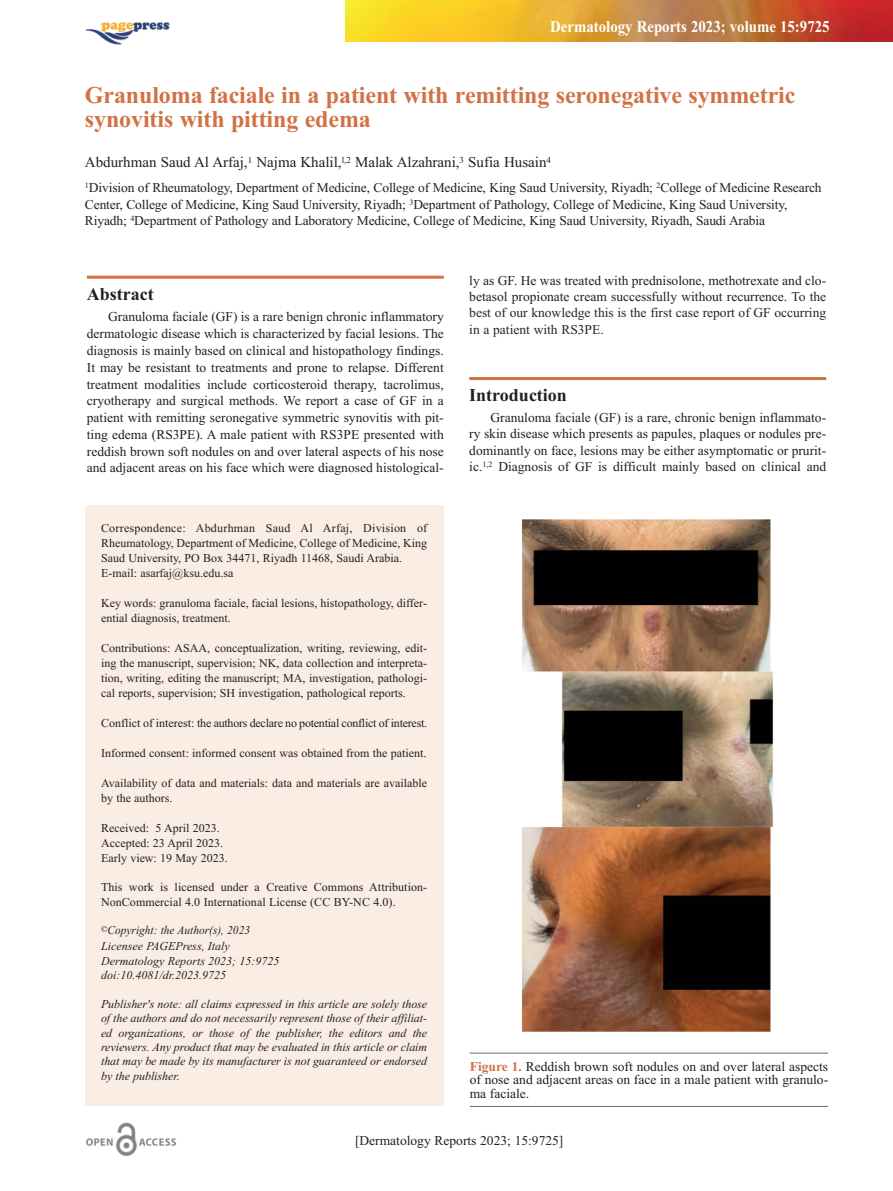
<style>
.page{position:relative;width:893px;height:1191px;background:#fff}
.page>*{position:absolute;margin:0;border:0;box-sizing:border-box;transform-origin:0 0}
.t1{font:700 24px/24px "Times New Roman";letter-spacing:-.005em;color:#d17144}
.t2{font:700 18px "Times New Roman";color:#231f20}
.t3{font:700 16.5px "Times New Roman";color:#fff;scale:.9 1}
.t4{font:15px "Times New Roman";color:#231f20}
.t5{font:13.5px/16.8px "Times New Roman";letter-spacing:-.01em;color:#231f20;text-align:justify}
.t6{font:12px/15px "Times New Roman";color:#231f20}
.t7{font:italic 12px/14.4px "Times New Roman";color:#231f20}
.t8{font:12px "Times New Roman";letter-spacing:-.02em;color:#231f20}
.t9{font:italic 12px/15.9px "Times New Roman";color:#231f20;scale:.95 1}
.s1{color:#2c2424}
.s2{font-weight:700;color:#d17144}
</style>
<div class="page">
<img style="left:86px;top:1123px;width:91px;height:33px">
<img style="left:86px;top:22px;width:84px;height:23px">
<hr style="left:87px;top:276px;width:357px;height:3px;background:#d17144">
<hr style="left:469px;top:377px;width:357px;height:3px;background:#d17144">
<div style="left:85px;top:505px;width:358px;height:601px;background:#faede4"></div>
<img style="left:345px;top:0;width:548px;height:42px">
<hr style="left:470px;top:1052px;width:358px;height:1px;background:#6c6d70">
<hr style="left:470px;top:1106px;width:358px;height:1px;background:#6c6d70">
<img style="left:522px;top:519px;width:251px;height:513px">
<p class="t3" style="left:550px;top:16px;width:312px">Dermatology Reports 2023; volume 15:9725</p>
<p class="t3" style="left:580px;top:16px;width:279px">Dermatology Reports 2023; volume 15:</p>
<h1 class="t1" style="left:85px;top:83px;width:712px">Granuloma faciale in a patient with remitting seronegative symmetric synovitis with pitting edema</h1>
<p class="t4" style="left:85px;top:153px;width:468px">Abdurhman Saud Al Arfaj,<sup>1</sup> Najma Khalil,<sup>l,2</sup> Malak Alzahrani,<sup>3</sup> Sufia Husain<sup>4</sup></p>
<p class="t5" style="left:85px;top:180px;width:738px;line-height:16.2px;text-align:left"><sup>1</sup>Division of Rheumatology, Department of Medicine, College of Medicine, King Saud University, Riyadh; <sup>2</sup>College of Medicine Research<br>Center, College of Medicine, King Saud University, Riyadh; <sup>3</sup>Department of Pathology, College of Medicine, King Saud University,<br>Riyadh; <sup>4</sup>Department of Pathology and Laboratory Medicine, College of Medicine, King Saud University, Riyadh, Saudi Arabia</p>
<h2 class="t2" style="left:87px;top:283px;width:68px">Abstract</h2>
<p class="t5" style="left:87px;top:308px;width:358px;text-indent:21px">Granuloma faciale (GF) is a rare benign chronic inflammatory dermatologic disease which is characterized by facial lesions. The diagnosis is mainly based on clinical and histopathology findings.<br>It may be resistant to treatments and prone to relapse. Different treatment modalities include corticosteroid therapy, tacrolimus, cryotherapy and surgical methods. We report a case of GF in a patient with remitting seronegative symmetric synovitis with pit&shy;ting edema (RS3PE). A male patient with RS3PE presented with reddish brown soft nodules on and over lateral aspects of his nose and adjacent areas on his face which were diagnosed histological-</p>
<p class="t5" style="left:469px;top:272px;width:358px;line-height:16.2px">ly as GF. He was treated with prednisolone, methotrexate and clo&shy;betasol propionate cream successfully without recurrence. <span class="s1">To the best of our knowledge this is the first case report of GF occurring in a patient with RS3PE.</span></p>
<h2 class="t2" style="left:469px;top:384px;width:99px">Introduction</h2>
<p class="t5" style="left:469px;top:409px;width:358px;line-height:16.2px;text-indent:21px">Granuloma faciale (GF) is a rare, chronic benign inflammato&shy;ry skin disease which presents as papules, plaques or nodules pre&shy;dominantly on face, lesions may be either asymptomatic or prurit&shy;ic.<sup>1,2</sup> Diagnosis of GF is difficult mainly based on clinical and</p>
<p class="t6" style="left:101px;top:520px;width:328px">Correspondence: Abdurhman Saud Al Arfaj, Division of Rheumatology, Department of Medicine, College of Medicine, King Saud University, PO Box 34471, Riyadh 11468, Saudi Arabia.<br>E-mail: asarfaj@ksu.edu.sa</p>
<p class="t6" style="left:101px;top:595px;width:327px">Key words: granuloma faciale, facial lesions, histopathology, differ&shy;ential diagnosis, treatment.</p>
<p class="t6" style="left:101px;top:640px;width:328px;text-align:justify">Contributions: ASAA, conceptualization, writing, reviewing, edit&shy;ing the manuscript, supervision; NK, data collection and interpreta&shy;tion, writing, editing the manuscript; MA, investigation, pathologi&shy;cal reports, supervision; SH investigation, pathological reports.</p>
<p class="t8" style="left:101px;top:715px;width:328px">Conflict of interest: the authors declare no potential conflict of interest.</p>
<p class="t6" style="left:101px;top:745px;width:327px">Informed consent: informed consent was obtained from the patient.</p>
<p class="t6" style="left:101px;top:775px;width:328px">Availability of data and materials: data and materials are available by the authors.</p>
<p class="t6" style="left:101px;top:820px;width:128px">Received: 5 April 2023.<br>Accepted: 23 April 2023.<br>Early view: 19 May 2023.</p>
<p class="t6" style="left:101px;top:879px;width:328px;line-height:14.4px">This work is licensed under a Creative Commons Attribution-<br>NonCommercial 4.0 International License (CC BY-NC 4.0).</p>
<p class="t9" style="left:101px;top:922px;width:158px"><sup>©</sup>Copyright: the Author(s), 2023<br>Licensee PAGEPress, Italy</p>
<p class="t7" style="left:101px;top:953px;width:180px">Dermatology Reports 2023; 15:9725 doi:10.4081/dr.2023.9725</p>
<p class="t7" style="left:101px;top:996px;width:328px;text-align:justify">Publisher's note: all claims expressed in this article are solely those of the authors and do not necessarily represent those of their affiliat&shy;ed organizations, or those of the publisher, the editors and the reviewers. Any product that may be evaluated in this article or claim that may be made by its manufacturer is not guaranteed or endorsed by the publisher.</p>
<p class="t5" style="left:470px;top:1059px;width:360px;line-height:13.5px"><span class="s2">Figure 1.</span> Reddish brown soft nodules on and over lateral aspects of nose and adjacent areas on face in a male patient with granulo&shy;ma faciale.</p>
<p class="t5" style="left:355px;top:1132px;width:210px">[Dermatology Reports 2023; 15:9725]</p>
</div>
